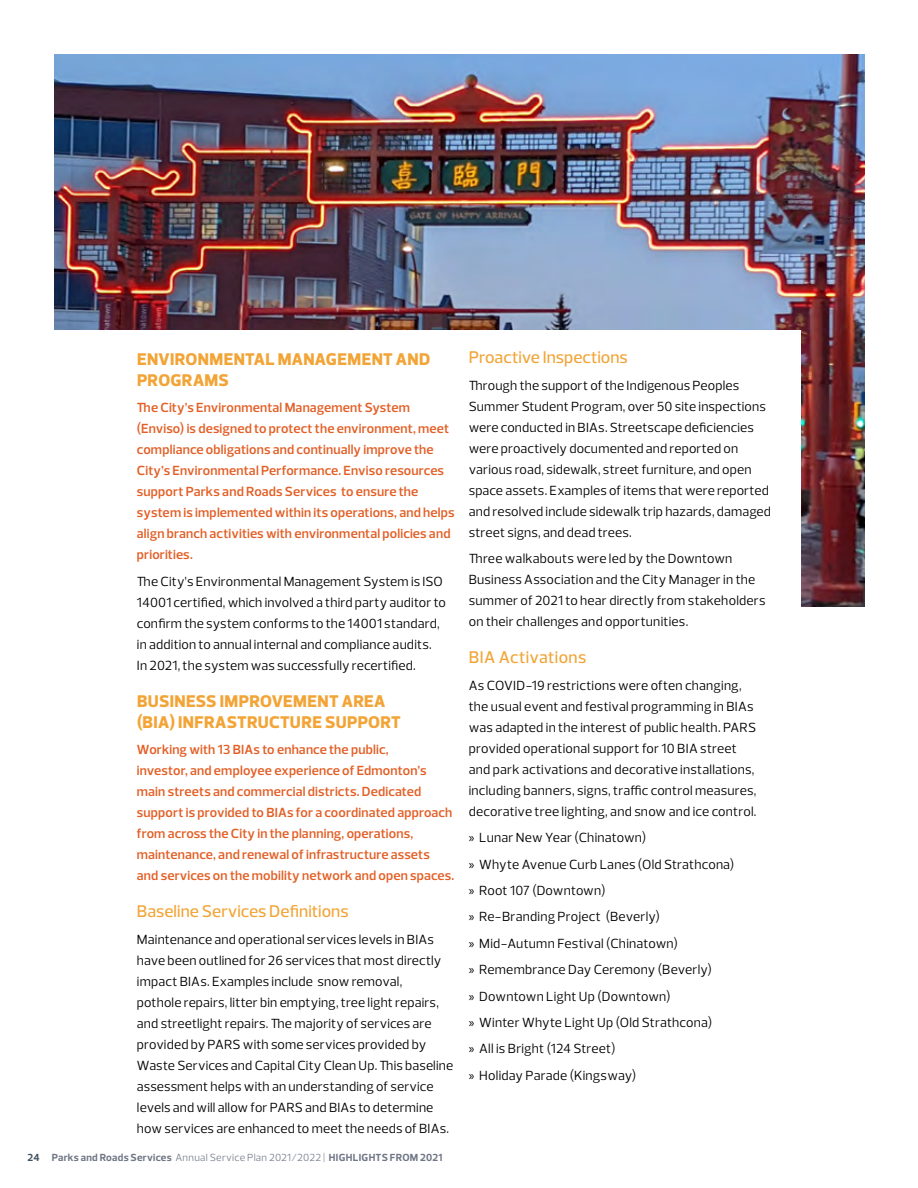
<style>
.page{position:relative;width:918px;height:1188px;background:#fff}
.page>*{position:absolute;margin:0;border:0;box-sizing:border-box;transform-origin:0 0}
.t1{font:800 17.25px/21px "Prelo";letter-spacing:.015em;color:#f2a436}
.t2{font:500 17.25px "Prelo";color:#f2a436}
.t3{font:13.5px/21px "Prelo";letter-spacing:.01em;color:#000}
.t4{font:600 13.5px/21px "Prelo";letter-spacing:.01em;color:#e35f26}
.t5{font:700 10.5px "Prelo";letter-spacing:.025em;color:#6f7685}
.s1{color:#415464}
.s2{font-weight:400;color:#7e8491}
.s3{font-weight:400}
.s4{font-family:"Myriad Pro"}
</style>
<div class="page">
<img style="left:54px;top:54px;width:810px;height:553px">
<div style="left:44px;top:330px;width:757px;height:810px;background:#fff"></div>
<p class="t1" style="left:137px;top:348px;width:295px">ENVIRONMENTAL MANAGEMENT AND<br>PROGRAMS</p>
<p class="t4" style="left:137px;top:397px;width:319px">The City’s Environmental Management System (Enviso) is designed to protect the environment, meet compliance obligations and continually improve the City’s Environmental Performance. Enviso resources support Parks and Roads Services to ensure the system is implemented within its operations, and helps align branch activities with environmental policies and priorities.</p>
<p class="t3" style="left:137px;top:571px;width:311px">The City’s Environmental Management System is ISO 14001 certified, which involved a third party auditor to confirm the system conforms to the 14001 standard, in addition to annual internal and compliance audits.<br>In 2021, the system was successfully recertified.</p>
<p class="t1" style="left:137px;top:690px;width:265px">BUSINESS IMPROVEMENT AREA (BIA) INFRASTRUCTURE SUPPORT</p>
<p class="t4" style="left:137px;top:739px;width:319px">Working with 13 BIAs to enhance the public,<br>investor, and employee experience of Edmonton’s main streets and commercial districts. Dedicated support is provided to BIAs for a coordinated approach from across the City in the planning, operations, maintenance, and renewal of infrastructure assets and services on the mobility network and open spaces.</p>
<p class="t2" style="left:137px;top:901px;width:213px">Baseline Services Definitions</p>
<p class="t3" style="left:137px;top:929px;width:318px">Maintenance and operational services levels in BIAs have been outlined for 26 services that most directly impact BIAs. Examples include snow removal,<br>pothole repairs, litter bin emptying, tree light repairs, and streetlight repairs. The majority of services are provided by PARS with some services provided by Waste Services and Capital City Clean Up. This baseline assessment helps with an understanding of service levels and will allow for PARS and BIAs to determine how services are enhanced to meet the needs of BIAs.</p>
<p class="t5" style="left:28px;top:1151px;width:416px"><span class="s1">24</span> Parks and Roads Services <span class="s2">Annual Service Plan 2021/2022</span> <span class="s3">|</span> HIGHLIGHTS FROM 2021</p>
<p class="t2" style="left:469px;top:347px;width:161px">Proactive Inspections</p>
<p class="t3" style="left:469px;top:375px;width:304px">Through the support of the Indigenous Peoples Summer Student Program, over 50 site inspections were conducted in BIAs. Streetscape deficiencies were proactively documented and reported on various road, sidewalk, street furniture, and open space assets. Examples of items that were reported and resolved include sidewalk trip hazards, damaged street signs, and dead trees.</p>
<p class="t3" style="left:469px;top:548px;width:298px">Three walkabouts were led by the Downtown Business Association and the City Manager in the summer of 2021 to hear directly from stakeholders on their challenges and opportunities.</p>
<p class="t2" style="left:469px;top:647px;width:119px">BIA Activations</p>
<p class="t3" style="left:469px;top:675px;width:289px">As COVID-19 restrictions were often changing, the usual event and festival programming in BIAs was adapted in the interest of public health. PARS provided operational support for 10 BIA street and park activations and decorative installations, including banners, signs, traffic control measures, decorative tree lighting, and snow and ice control.</p>
<p class="t3" style="left:469px;top:825px;width:267px;line-height:26.4px"><span class="s4">»</span> Lunar New Year (Chinatown)<br><span class="s4">»</span> Whyte Avenue Curb Lanes (Old Strathcona) <span class="s4">»</span> Root 107 (Downtown)<br><span class="s4">»</span> Re-Branding Project (Beverly)<br><span class="s4">»</span> Mid-Autumn Festival (Chinatown)<br><span class="s4">»</span> Remembrance Day Ceremony (Beverly)<br><span class="s4">»</span> Downtown Light Up (Downtown)<br><span class="s4">»</span> Winter Whyte Light Up (Old Strathcona)<br><span class="s4">»</span> All is Bright (124 Street)<br><span class="s4">»</span> Holiday Parade (Kingsway)</p>
</div>
